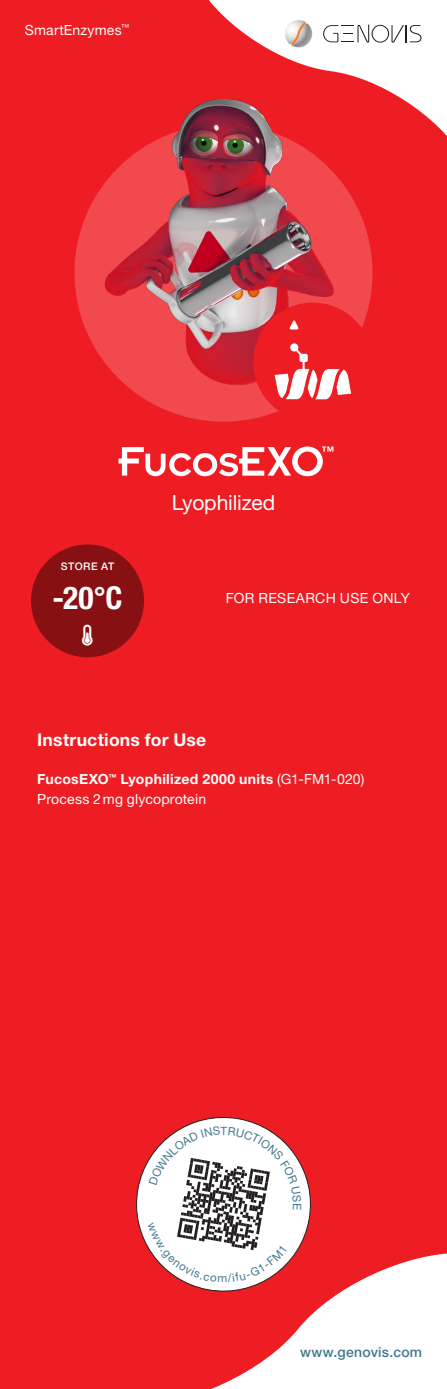
<style>
.page{position:relative;width:447px;height:1389px;background:#fff}
.page>*{position:absolute;margin:0;border:0;box-sizing:border-box;transform-origin:0 0}
.t1{font:700 condensed 31.5px "Helvetica Neue";color:#fff}
.t2{font:21px "Helvetica Neue LT Pro";letter-spacing:-.01em;color:#fff}
.t3{font:700 17.5px "Helvetica Neue LT Pro";letter-spacing:.015em;color:#fff}
.t4{font:14px/19.2px "Helvetica Neue LT Pro";letter-spacing:.015em;color:#fff}
.t5{font:500 14px "Helvetica Neue LT Pro";letter-spacing:.015em;color:#41798e}
.t6{font:500 10.5px "Helvetica Neue";letter-spacing:.05em;color:#fff}
.s1{font-weight:700}
</style>
<div class="page">
<div style="left:0;top:0;width:446px;height:1389px;background:#ee1d23"></div>
<svg style="left:209px;top:0;width:237px;height:135px;fill:#fff"></svg>
<svg style="left:211px;top:1253px;width:235px;height:136px;fill:#fff"></svg>
<svg style="left:323px;top:25px;width:98px;height:18px;background:#d8d7d7"></svg>
<img style="left:285px;top:20px;width:20px;height:24px">
<img style="left:291px;top:23px;width:21px;height:24px">
<svg style="left:291px;top:22px;width:15px;height:24px"></svg>
<div style="left:31px;top:544px;width:113px;height:113px;background:#871013;border-radius:50%"></div>
<svg style="left:136px;top:1117px;width:181px;height:181px"></svg>
<div style="left:74px;top:124px;width:298px;height:298px;background:#f1494e;border-radius:50%"></div>
<img style="left:96px;top:91px;width:254px;height:306px">
<div style="left:253px;top:303px;width:119px;height:119px;background:#ee1d23;border-radius:50%"></div>
<svg style="left:289px;top:320px;width:9px;height:10px"></svg>
<svg style="left:274px;top:344px;width:77px;height:55px"></svg>
<svg style="left:118px;top:446px;width:215px;height:30px"></svg>
<svg style="left:147px;top:1126px;width:154px;height:157px;background:#ddc8c9"></svg>
<p class="t4" style="left:25px;top:20px;width:106px">SmartEnzymes<sup>™</sup></p>
<p class="t2" style="left:171px;top:490px;width:105px">Lyophilized</p>
<p class="t6" style="left:61px;top:560px;width:55px">STORE AT</p>
<p class="t1" style="left:53px;top:579px;width:71px">-20°C</p>
<p class="t4" style="left:225px;top:588px;width:185px">FOR RESEARCH USE ONLY</p>
<p class="t3" style="left:37px;top:729px;width:170px">Instructions for Use</p>
<p class="t4" style="left:37px;top:769px;width:328px"><span class="s1">FucosEXO</span><sup>™</sup> <span class="s1">Lyophilized 2000 units</span> (G1-FM1-020)<br>Process 2 mg glycoprotein</p>
<p class="t5" style="left:300px;top:1344px;width:123px">www.genovis.com</p>
</div>
